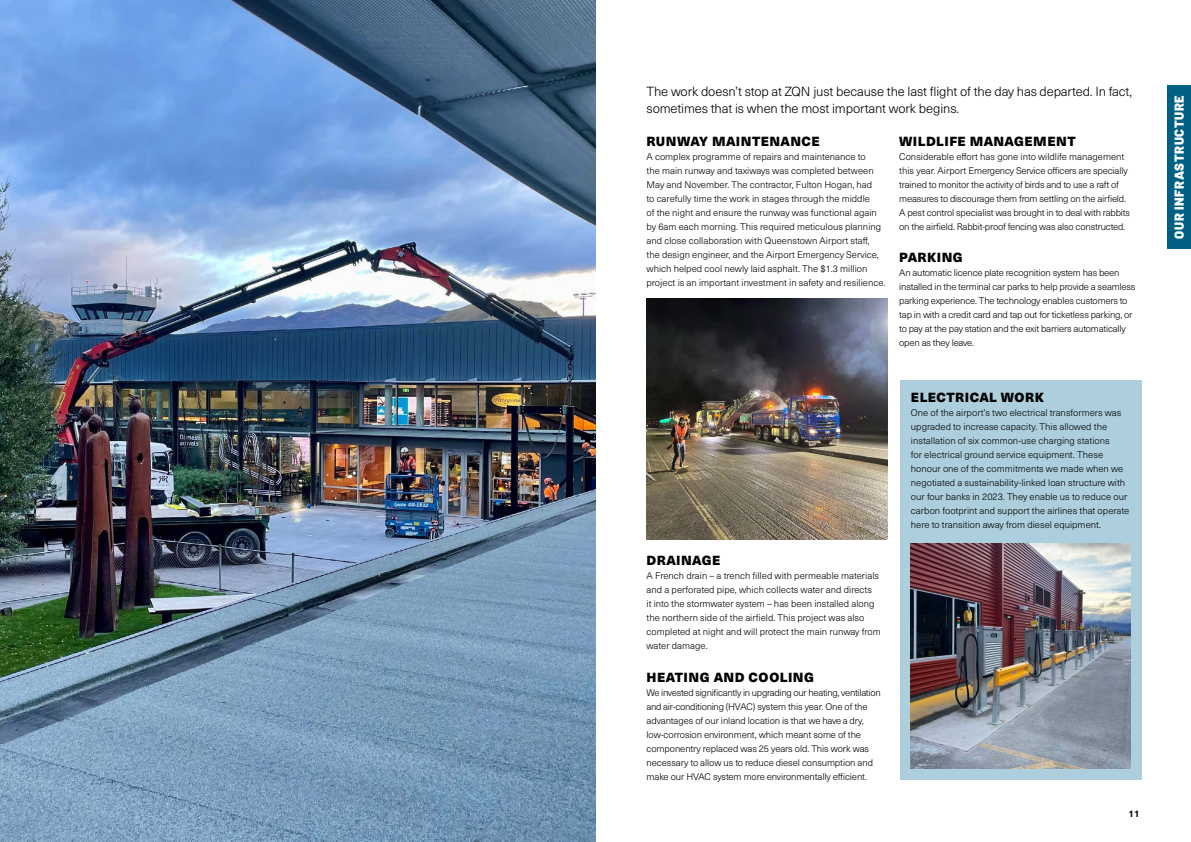
<style>
.page{position:relative;width:1191px;height:842px;background:#fff}
.page>*{position:absolute;margin:0;border:0;box-sizing:border-box;transform-origin:0 0}
.t1{font:300 13px/17px "Neue Haas Unica W1 G";letter-spacing:-.01em;color:#000}
.t2{font:900 13px "Neue Haas Unica W1 G";letter-spacing:.04em;color:#000}
.t3{font:900 13px "Barlow";letter-spacing:.045em;color:#fff}
.t4{font:300 9.5px/14px "Neue Haas Unica W1 G";color:#000}
.t5{font:300 9.5px/14px "Neue Haas Unica W1 G";letter-spacing:-.02em;color:#000}
.t6{font:700 9.5px "Neue Haas Unica W1 G";color:#000}
</style>
<div class="page">
<img style="left:0;top:0;width:595px;height:842px">
<div style="left:1167px;top:85px;width:24px;height:163px;background:#006084"></div>
<div style="left:899px;top:381px;width:242px;height:399px;background:#adcedc"></div>
<img style="left:911px;top:543px;width:219px;height:226px">
<img style="left:646px;top:299px;width:241px;height:241px">
<h1 class="t1" style="left:646px;top:82px;width:487px">The work doesn’t stop at ZQN just because the last flight of the day has departed. In fact, sometimes that is when the most important work begins.</h1>
<h1 class="t2" style="left:646px;top:131px;width:175px">RUNWAY MAINTENANCE</h1>
<p class="t4" style="left:646px;top:149px;width:240px">A complex programme of repairs and maintenance to<br>the main runway and taxiways was completed between May and November. The contractor, Fulton Hogan, had<br>to carefully time the work in stages through the middle<br>of the night and ensure the runway was functional again by 6am each morning. This required meticulous planning and close collaboration with Queenstown Airport staff,<br>the design engineer, and the Airport Emergency Service, which helped cool newly laid asphalt. The $1.3 million project is an important investment in safety and resilience.</p>
<h1 class="t2" style="left:899px;top:131px;width:178px">WILDLIFE MANAGEMENT</h1>
<p class="t5" style="left:899px;top:149px;width:232px">Considerable effort has gone into wildlife management this year. Airport Emergency Service officers are specially trained to monitor the activity of birds and to use a raft of measures to discourage them from settling on the airfield.<br>A pest control specialist was brought in to deal with rabbits on the airfield. Rabbit-proof fencing was also constructed.</p>
<h1 class="t2" style="left:899px;top:247px;width:65px">PARKING</h1>
<p class="t5" style="left:899px;top:265px;width:238px">An automatic licence plate recognition system has been installed in the terminal car parks to help provide a seamless parking experience. The technology enables customers to tap in with a credit card and tap out for ticketless parking, or to pay at the pay station and the exit barriers automatically open as they leave.</p>
<h1 class="t2" style="left:646px;top:550px;width:75px">DRAINAGE</h1>
<p class="t4" style="left:646px;top:568px;width:236px">A French drain – a trench filled with permeable materials and a perforated pipe, which collects water and directs<br>it into the stormwater system – has been installed along the northern side of the airfield. This project was also completed at night and will protect the main runway from water damage.</p>
<h1 class="t2" style="left:646px;top:667px;width:169px">HEATING AND COOLING</h1>
<p class="t4" style="left:646px;top:685px;width:236px">We invested significantly in upgrading our heating, ventilation and air-conditioning (HVAC) system this year. One of the advantages of our inland location is that we have a dry, low-corrosion environment, which meant some of the componentry replaced was 25 years old. This work was necessary to allow us to reduce diesel consumption and make our HVAC system more environmentally efficient.</p>
<h1 class="t2" style="left:911px;top:387px;width:135px">ELECTRICAL WORK</h1>
<p class="t4" style="left:911px;top:405px;width:220px">One of the airport’s two electrical transformers was upgraded to increase capacity. This allowed the installation of six common-use charging stations<br>for electrical ground service equipment. These honour one of the commitments we made when we negotiated a sustainability-linked loan structure with our four banks in 2023. They enable us to reduce our carbon footprint and support the airlines that operate here to transition away from diesel equipment.</p>
<p class="t6" style="left:1128px;top:806px;width:13px">11</p>
<h1 class="t3" style="left:1169px;top:239px;width:145px;rotate:-90deg">OUR INFRASTRUCTURE</h1>
</div>
